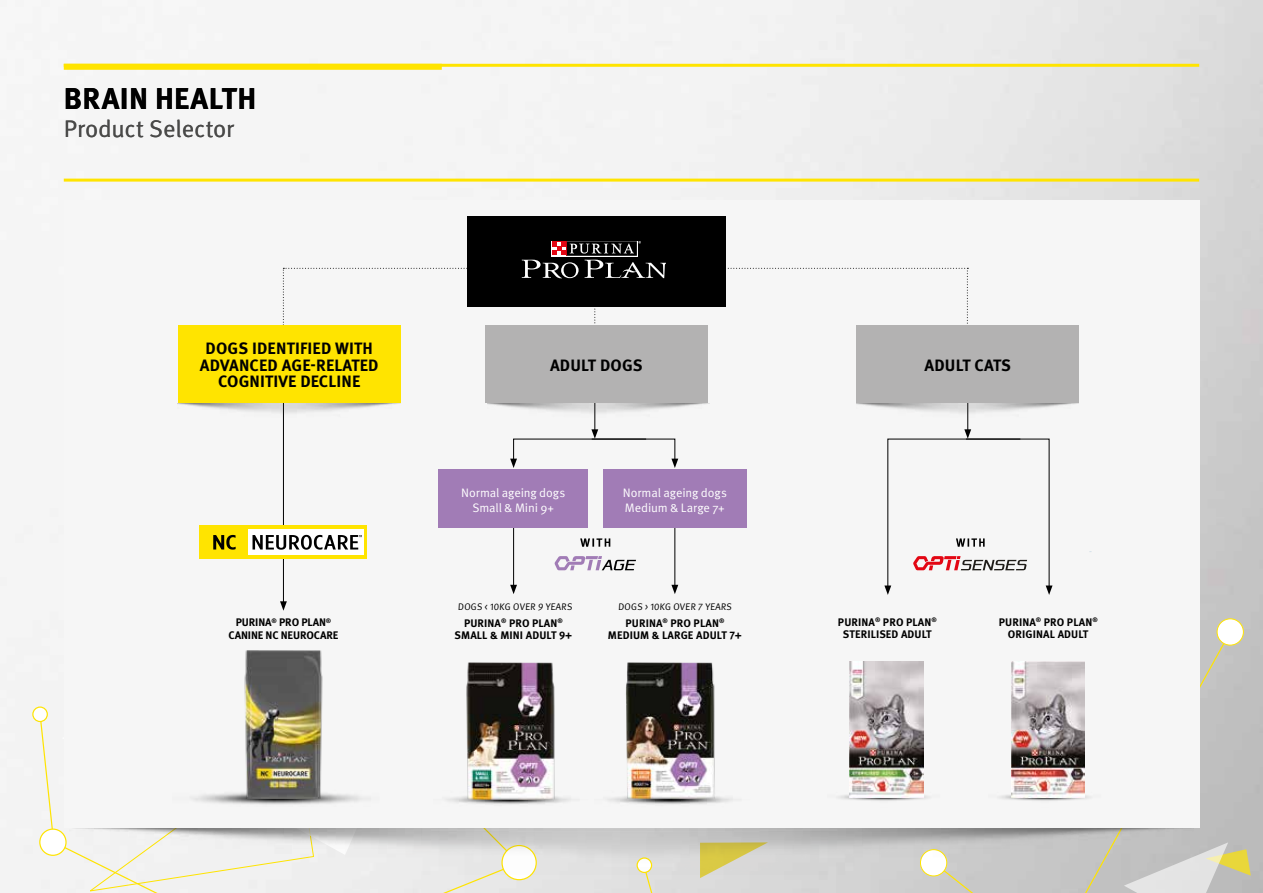
<style>
.page{position:relative;width:1263px;height:893px;background:#fff}
.page>*{position:absolute;margin:0;border:0;box-sizing:border-box;transform-origin:0 0}
.t1{font:700 30px "Meta Pro";letter-spacing:.015em;color:#000}
.t2{font:24px "Meta Pro Norm";letter-spacing:-.005em;color:#4a4a49}
.t3{font:700 16.5px/16.5px "Meta Pro";letter-spacing:.01em;color:#000;text-align:center}
.t4{font:12.3px/14.7px "Meta Pro Norm";letter-spacing:-.01em;color:#fff;text-align:center}
.t5{font:700 10.95px/12.3px "Meta Pro";letter-spacing:.01em;color:#000;text-align:center}
.t6{font:700 10.95px/12.3px "Meta Pro";letter-spacing:-.01em;color:#000;text-align:center}
.t7{font:9.6px "Meta Pro Norm";color:#000}
</style>
<div class="page">
<img style="left:0;top:0;width:1263px;height:893px">
<div style="left:1194px;top:630px;width:38px;height:212px;background:#bfbfbf"></div>
<div style="left:1217px;top:619px;width:26px;height:26px;background:#fff;border-radius:50%"></div>
<div style="left:1216px;top:618px;width:28px;height:28px;border:1px solid #ffe400;border-radius:50%"></div>
<svg style="left:1194px;top:842px;width:57px;height:51px;background:#cfccb0"></svg>
<div style="left:33px;top:707px;width:14px;height:14px;background:#fff;border-radius:50%"></div>
<div style="left:32px;top:706px;width:16px;height:16px;border:1px solid #ffe400;border-radius:50%"></div>
<svg style="left:39px;top:649px;width:31px;height:244px"></svg>
<hr style="left:64px;top:64px;width:1135px;height:3px;background:#ffe400">
<hr style="left:64px;top:179px;width:1135px;height:3px;background:#ffe400">
<div style="left:64px;top:64px;width:378px;height:6px;background:#ffe400"></div>
<img style="left:70px;top:827px;width:1124px;height:66px">
<div style="left:64px;top:200px;width:1135px;height:627px;background:#f6f6f6"></div>
<hr style="left:674px;top:527px;width:1px;height:60px;background:#000">
<svg style="left:671px;top:585px;width:7px;height:9px"></svg>
<hr style="left:513px;top:527px;width:1px;height:60px;background:#000">
<svg style="left:510px;top:585px;width:7px;height:9px"></svg>
<hr style="left:283px;top:355px;width:1px;height:249px;background:#000">
<svg style="left:280px;top:601px;width:7px;height:10px"></svg>
<hr style="left:594px;top:355px;width:1px;height:77px;background:#000">
<hr style="left:967px;top:355px;width:1px;height:77px;background:#000">
<svg style="left:510px;top:429px;width:168px;height:39px"></svg>
<div style="left:438px;top:470px;width:150px;height:58px;background:#a17cb6"></div>
<div style="left:603px;top:470px;width:143px;height:58px;background:#a17cb6"></div>
<img style="left:192px;top:794px;width:171px;height:11px">
<img style="left:209px;top:650px;width:149px;height:149px">
<img style="left:178px;top:403px;width:222px;height:24px">
<img style="left:856px;top:403px;width:222px;height:24px">
<img style="left:487px;top:403px;width:223px;height:24px">
<img style="left:446px;top:798px;width:125px;height:6px">
<img style="left:451px;top:662px;width:119px;height:137px">
<img style="left:607px;top:799px;width:126px;height:5px">
<img style="left:611px;top:662px;width:121px;height:137px">
<div style="left:467px;top:217px;width:259px;height:90px;background:#000"></div>
<div style="left:178px;top:326px;width:223px;height:77px;background:#ffe400"></div>
<div style="left:856px;top:326px;width:223px;height:77px;background:#b3b2b2"></div>
<svg style="left:283px;top:241px;width:685px;height:85px"></svg>
<div style="left:485px;top:326px;width:223px;height:77px;background:#b3b2b2"></div>
<svg style="left:555px;top:556px;width:81px;height:14px"></svg>
<svg style="left:580px;top:538px;width:30px;height:9px"></svg>
<div style="left:200px;top:526px;width:167px;height:33px;background:#ffe400"></div>
<div style="left:248px;top:529px;width:115px;height:26px;background:#fff"></div>
<svg style="left:213px;top:535px;width:23px;height:15px"></svg>
<svg style="left:252px;top:535px;width:110px;height:15px"></svg>
<img style="left:838px;top:784px;width:91px;height:17px">
<img style="left:850px;top:661px;width:73px;height:136px">
<img style="left:999px;top:784px;width:91px;height:17px">
<img style="left:1011px;top:661px;width:73px;height:137px">
<svg style="left:884px;top:429px;width:168px;height:166px"></svg>
<h1 class="t1" style="left:64px;top:75px;width:194px">BRAIN HEALTH</h1>
<h2 class="t2" style="left:64px;top:111px;width:172px">Product Selector</h2>
<h3 class="t3" style="left:200px;top:339px;width:180px">DOGS IDENTIFIED WITH<br>ADVANCED AGE-RELATED<br>COGNITIVE DECLINE</h3>
<h3 class="t3" style="left:550px;top:356px;width:94px">ADULT DOGS</h3>
<h3 class="t3" style="left:924px;top:356px;width:88px">ADULT CATS</h3>
<p class="t4" style="left:461px;top:484px;width:106px">Normal ageing dogs<br>Small &amp; Mini 9+</p>
<p class="t4" style="left:623px;top:484px;width:106px;text-align:left">Normal ageing dogs<br>Medium &amp; Large 7+</p>
<p class="t7" style="left:458px;top:600px;width:117px">DOGS &lt; 10KG OVER 9 YEARS</p>
<p class="t7" style="left:618px;top:600px;width:116px">DOGS &gt; 10KG OVER 7 YEARS</p>
<p class="t6" style="left:228px;top:616px;width:111px">PURINA<sup>®</sup> PRO PLAN<sup>®<br></sup>CANINE NC NEUROCARE</p>
<p class="t5" style="left:608px;top:616px;width:136px">PURINA<sup>®</sup> PRO PLAN<sup>®<br></sup>MEDIUM &amp; LARGE ADULT 7+</p>
<p class="t5" style="left:455px;top:616px;width:119px">PURINA<sup>®</sup> PRO PLAN<sup>®<br></sup>SMALL &amp; MINI ADULT 9+</p>
<p class="t5" style="left:838px;top:615px;width:100px">PURINA<sup>®</sup> PRO PLAN<sup>®<br></sup>STERILISED ADULT</p>
<p class="t5" style="left:999px;top:615px;width:100px">PURINA<sup>®</sup> PRO PLAN<sup>®<br></sup>ORIGINAL ADULT</p>
</div>
